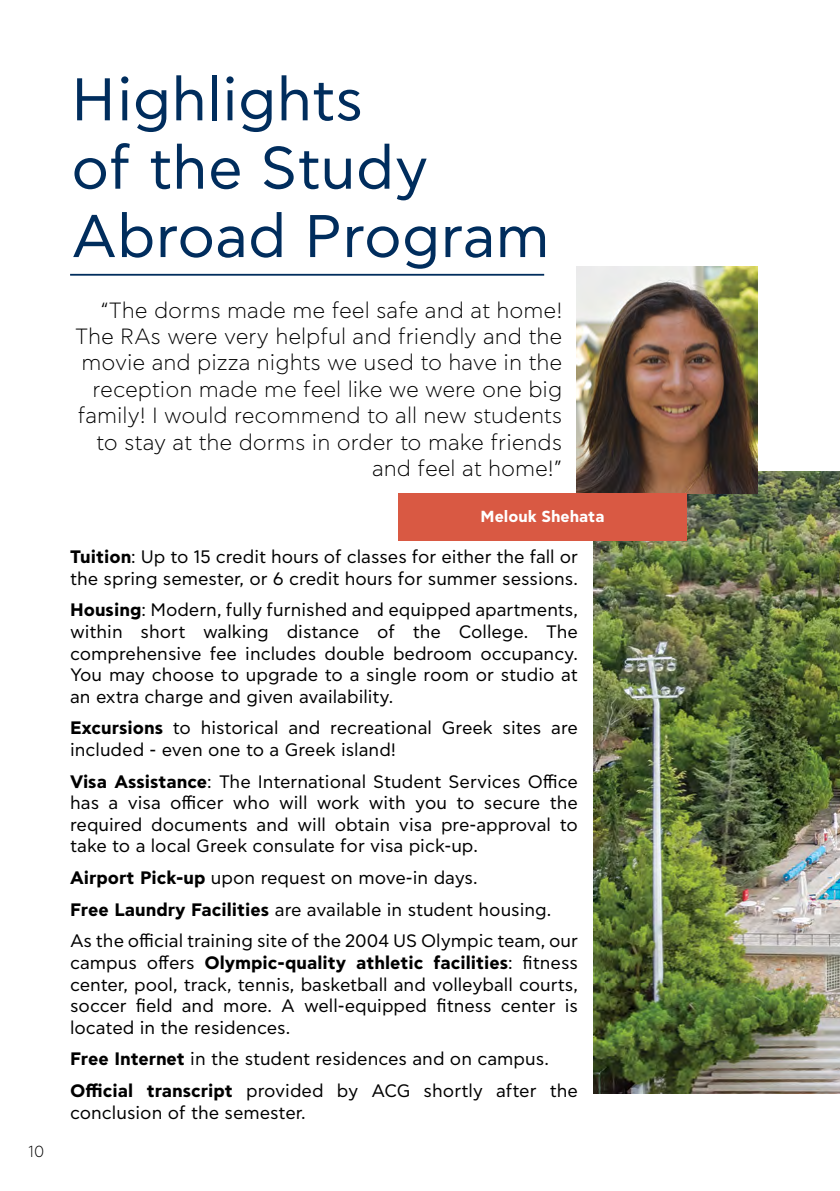
<style>
.page{position:relative;width:840px;height:1191px;background:#fff}
.page>*{position:absolute;margin:0;border:0;box-sizing:border-box;transform-origin:0 0}
.t1{font:60px/68.4px "CF Asty Std";color:#002d5d}
.t2{font:300 22px/26.4px "CF Asty Std";color:#000;text-align:right}
.t3{font:18px/21.6px "CF Asty Std";color:#000}
.t4{font:700 16px "CF Asty Std";color:#fff}
.t5{font:300 16px "CF Asty Std";color:#000}
.s1{font-weight:700}
</style>
<div class="page">
<img style="left:593px;top:471px;width:246px;height:622px">
<hr style="left:70px;top:274px;width:474px;height:2px;background:#002d5d">
<img style="left:576px;top:266px;width:181px;height:227px">
<div style="left:398px;top:493px;width:288px;height:47px;background:#d95943"></div>
<p class="t5" style="left:28px;top:1142px;width:18px">10</p>
<h1 class="t1" style="left:71px;top:67px;width:480px">Highlights<br>of the Study<br>Abroad Program</h1>
<p class="t2" style="left:75px;top:297px;width:488px">“The dorms made me feel safe and at home!<br>The RAs were very helpful and friendly and the movie and pizza nights we used to have in the reception made me feel like we were one big family! I would recommend to all new students to stay at the dorms in order to make friends and feel at home!”</p>
<p class="t4" style="left:480px;top:507px;width:125px">Melouk Shehata</p>
<p class="t3" style="left:70px;top:546px;width:509px"><span class="s1">Tuition</span>: Up to 15 credit hours of classes for either the fall or the spring semester, or 6 credit hours for summer sessions.</p>
<p class="t3" style="left:70px;top:600px;width:509px;text-align:justify"><span class="s1">Housing</span>: Modern, fully furnished and equipped apartments, within short walking distance of the College. The comprehensive fee includes double bedroom occupancy.<br>You may choose to upgrade to a single room or studio at an extra charge and given availability.</p>
<p class="t3" style="left:70px;top:718px;width:509px"><span class="s1">Excursions</span> to historical and recreational Greek sites are included - even one to a Greek island!</p>
<p class="t3" style="left:70px;top:771px;width:509px;text-align:justify"><span class="s1">Visa Assistance</span>: The International Student Services Office has a visa officer who will work with you to secure the required documents and will obtain visa pre-approval to take to a local Greek consulate for visa pick-up.</p>
<p class="t3" style="left:70px;top:862px;width:509px;line-height:31.6px"><span class="s1">Airport Pick-up</span> upon request on move-in days.<br><span class="s1">Free Laundry Facilities</span> are available in student housing.<br>As the official training site of the 2004 US Olympic team, our</p>
<p class="t3" style="left:70px;top:952px;width:509px;text-align:justify">campus offers <span class="s1">Olympic-quality athletic facilities</span>: fitness center, pool, track, tennis, basketball and volleyball courts, soccer field and more. A well-equipped fitness center is located in the residences.</p>
<p class="t3" style="left:70px;top:1044px;width:509px;line-height:31.6px"><span class="s1">Free Internet</span> in the student residences and on campus.<br><span class="s1">Official transcript</span> provided by ACG shortly after the</p>
<p class="t3" style="left:70px;top:1102px;width:237px">conclusion of the semester.</p>
</div>
